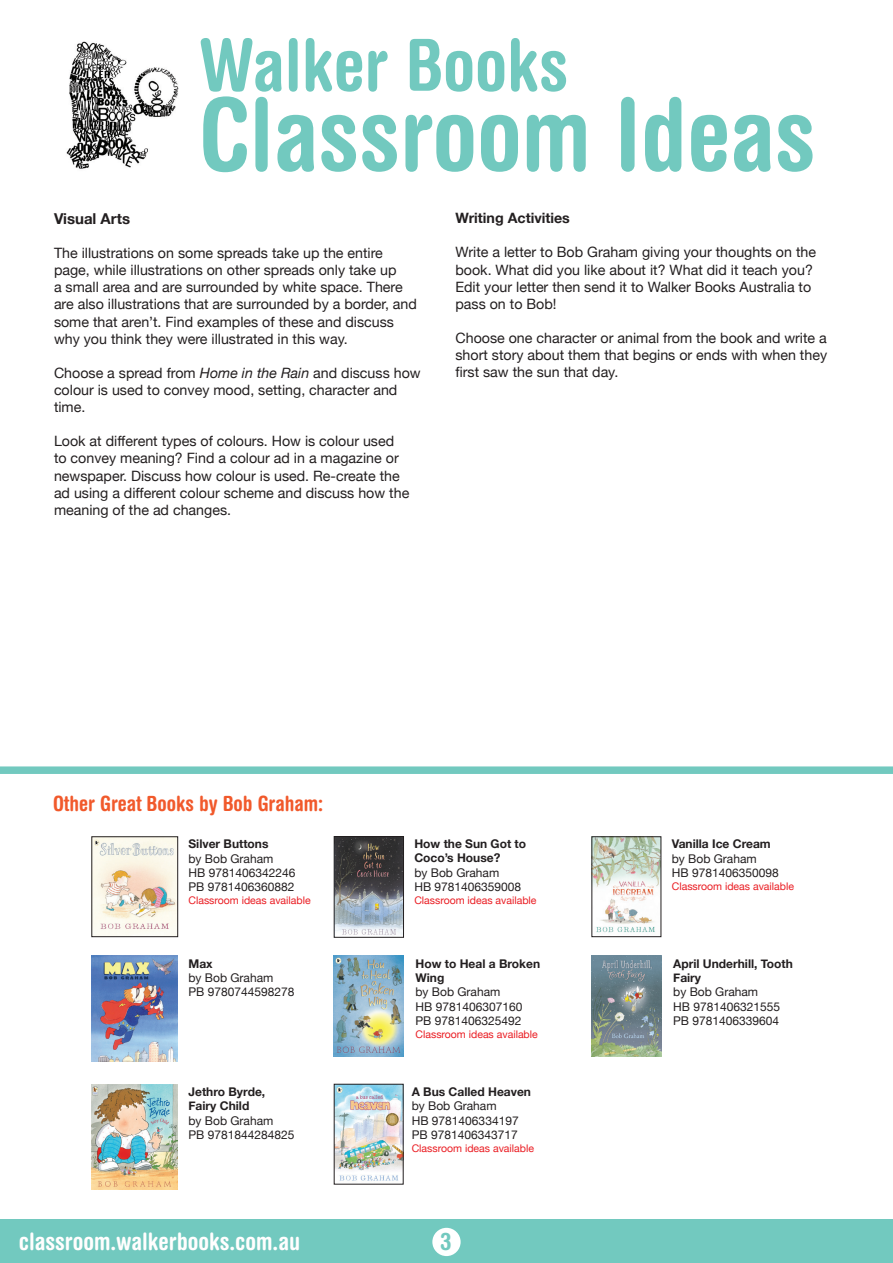
<style>
.page{position:relative;width:893px;height:1263px;background:#fff}
.page>*{position:absolute;margin:0;border:0;box-sizing:border-box;transform-origin:0 0}
.t1{font:700 condensed 100.5px "Helvetica Rounded";color:#72c9bf}
.t2{font:700 condensed 72px "Helvetica Rounded";color:#72c9bf}
.t3{font:700 condensed 24px "Helvetica Rounded";color:#fffefe}
.t4{font:700 condensed 24px "Helvetica Rounded";color:#72c9bf}
.t5{font:700 condensed 21px "Helvetica Rounded";color:#f1592b}
.t6{font:700 15px "Helvetica Neue";color:#231f20}
.t7{font:14.25px/17.1px "Helvetica Neue";color:#231f20}
.t8{font:700 14.25px "Helvetica Neue";color:#231f20}
.t9{font:12px/14.4px "Helvetica Neue";color:#231f20}
.t10{font:700 12px/14.4px "Helvetica Neue";color:#231f20}
.t11{font:10.5px "Helvetica Neue";color:#ea1d23}
.s1{font-style:italic}
</style>
<div class="page">
<div style="left:0;top:1219px;width:893px;height:44px;background:#72c9bf"></div>
<img style="left:66px;top:41px;width:113px;height:128px">
<div style="left:432px;top:1228px;width:29px;height:28px;background:#fff;border-radius:50%"></div>
<div style="left:0;top:766px;width:893px;height:8px;background:#72c9bf"></div>
<img style="left:91px;top:1084px;width:87px;height:105px">
<img style="left:91px;top:956px;width:87px;height:105px">
<img style="left:592px;top:956px;width:69px;height:100px">
<img style="left:334px;top:956px;width:69px;height:100px">
<img style="left:336px;top:1086px;width:65px;height:95px">
<img style="left:94px;top:838px;width:82px;height:97px">
<div style="left:92px;top:836px;width:86px;height:101px;border:1px solid #231f20"></div>
<img style="left:594px;top:838px;width:65px;height:95px">
<div style="left:592px;top:836px;width:69px;height:101px;border:1px solid #231f20"></div>
<img style="left:336px;top:838px;width:66px;height:97px">
<div style="left:334px;top:836px;width:70px;height:101px;border:1px solid #231f20"></div>
<h2 class="t2" style="left:199px;top:21px;width:371px">Walker Books</h2>
<h1 class="t1" style="left:199px;top:74px;width:618px">Classroom Ideas</h1>
<p class="t6" style="left:54px;top:207px;width:78px">Visual Arts</p>
<p class="t7" style="left:54px;top:245px;width:364px">The illustrations on some spreads take up the entire page, while illustrations on other spreads only take up<br>a small area and are surrounded by white space. There are also illustrations that are surrounded by a border, and some that aren’t. Find examples of these and discuss why you think they were illustrated in this way.</p>
<p class="t7" style="left:54px;top:365px;width:368px">Choose a spread from <span class="s1">Home in the Rain</span> and discuss how colour is used to convey mood, setting, character and time.</p>
<p class="t7" style="left:54px;top:433px;width:357px">Look at different types of colours. How is colour used to convey meaning? Find a colour ad in a magazine or newspaper. Discuss how colour is used. Re-create the ad using a different colour scheme and discuss how the meaning of the ad changes.</p>
<p class="t8" style="left:455px;top:207px;width:116px">Writing Activities</p>
<p class="t7" style="left:455px;top:245px;width:362px">Write a letter to Bob Graham giving your thoughts on the book. What did you like about it? What did it teach you?<br>Edit your letter then send it to Walker Books Australia to pass on to Bob!</p>
<p class="t7" style="left:455px;top:330px;width:373px;text-align:justify">Choose one character or animal from the book and write a short story about them that begins or ends with when they first saw the sun that day.</p>
<h3 class="t5" style="left:53px;top:791px;width:272px">Other Great Books by Bob Graham:</h3>
<p class="t10" style="left:189px;top:837px;width:82px">Silver Buttons</p>
<p class="t9" style="left:189px;top:852px;width:108px">by Bob Graham<br>HB 9781406342246<br>PB 9781406360882</p>
<p class="t11" style="left:189px;top:893px;width:124px">Classroom ideas available</p>
<p class="t10" style="left:189px;top:956px;width:26px">Max</p>
<p class="t9" style="left:189px;top:971px;width:108px">by Bob Graham<br>PB 9780744598278</p>
<p class="t10" style="left:189px;top:1084px;width:78px">Jethro Byrde,<br>Fairy Child</p>
<p class="t9" style="left:189px;top:1114px;width:108px">by Bob Graham<br>PB 9781844284825</p>
<h3 class="t3" style="left:19px;top:1226px;width:283px">classroom.walkerbooks.com.au</h3>
<p class="t10" style="left:414px;top:837px;width:113px">How the Sun Got to<br>Coco’s House?</p>
<p class="t9" style="left:414px;top:866px;width:108px">by Bob Graham<br>HB 9781406359008</p>
<p class="t11" style="left:414px;top:892px;width:124px">Classroom ideas available</p>
<p class="t10" style="left:415px;top:956px;width:126px">How to Heal a Broken<br>Wing</p>
<p class="t9" style="left:415px;top:985px;width:108px">by Bob Graham<br>HB 9781406307160<br>PB 9781406325492</p>
<p class="t11" style="left:415px;top:1026px;width:124px">Classroom ideas available</p>
<p class="t10" style="left:412px;top:1084px;width:121px">A Bus Called Heaven</p>
<p class="t9" style="left:412px;top:1099px;width:108px">by Bob Graham<br>HB 9781406334197<br>PB 9781406343717</p>
<p class="t11" style="left:412px;top:1140px;width:124px">Classroom ideas available</p>
<h3 class="t4" style="left:440px;top:1226px;width:13px">3</h3>
<p class="t10" style="left:672px;top:837px;width:101px">Vanilla Ice Cream</p>
<p class="t9" style="left:672px;top:852px;width:108px">by Bob Graham<br>HB 9781406350098</p>
<p class="t11" style="left:672px;top:878px;width:124px">Classroom ideas available</p>
<p class="t10" style="left:673px;top:956px;width:121px">April Underhill, Tooth<br>Fairy</p>
<p class="t9" style="left:673px;top:985px;width:108px">by Bob Graham<br>HB 9781406321555<br>PB 9781406339604</p>
</div>
